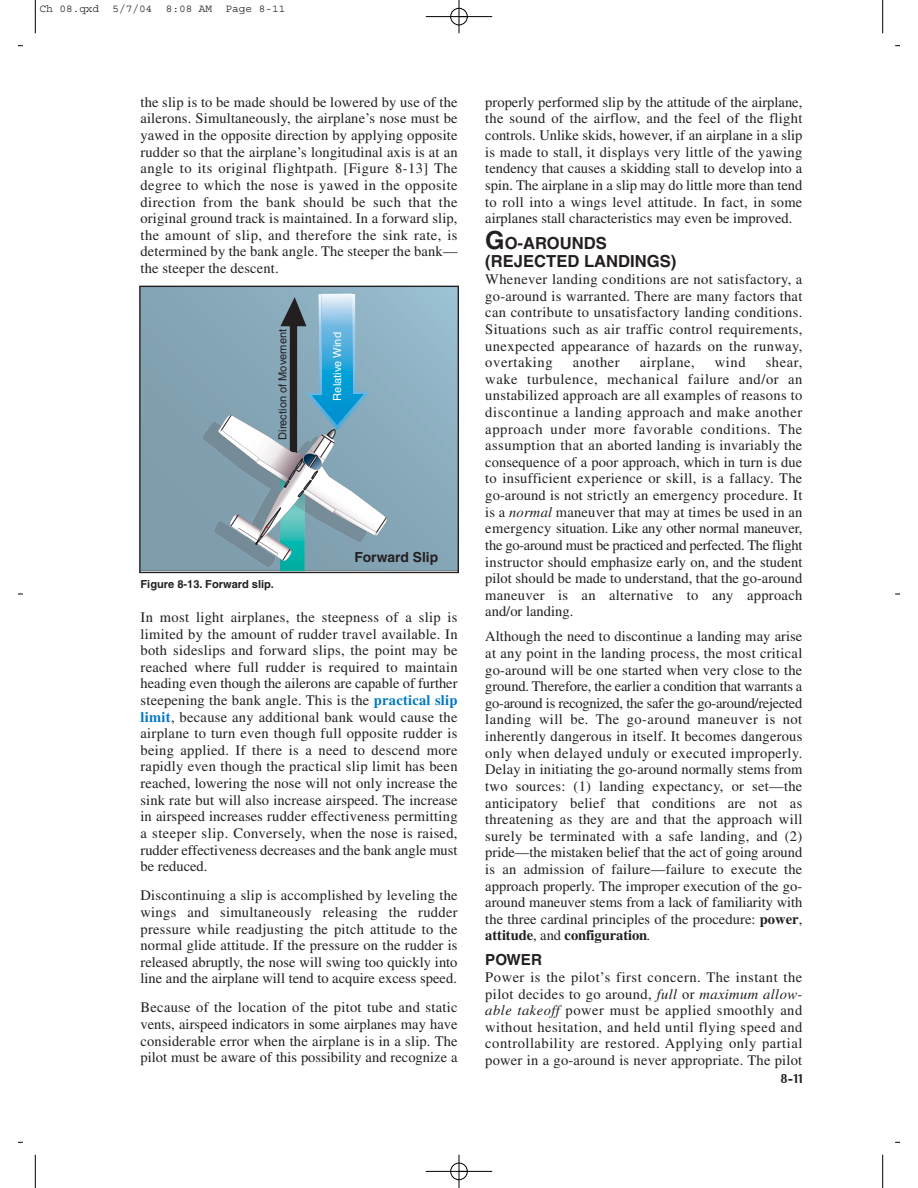
<style>
.page{position:relative;width:918px;height:1188px;background:#fff}
.page>*{position:absolute;margin:0;border:0;box-sizing:border-box;transform-origin:0 0}
.t1{font:700 16.65px/18px "Helvetica";color:#231f20}
.t2{font:700 15.3px "Helvetica";color:#231f20}
.t3{font:14.55px/16.6px "Times";letter-spacing:.005em;color:#231f20;text-align:justify}
.t4{font:14.55px "Times";letter-spacing:.04em;color:#231f20}
.t5{font:14.55px "Rubino Sans ICG Fill";color:#231f20}
.t6{font:700 13.8px "Helvetica";color:#231f20}
.t7{font:11.1px "Courier";color:#231f20}
.t8{font:700 11.1px "Helvetica";color:#231f20}
.t9{font:11.1px "Helvetica";color:#231f20}
.t10{font:11.1px "Helvetica";color:#fff}
.s1{font-weight:700;color:#0079c2}
.s2{font-size:24.9px}
.s3{font-style:italic}
.s4{font-weight:700}
</style>
<div class="page">
<svg style="left:141px;top:288px;width:316px;height:282px;background:#87a8b9"></svg>
<svg style="left:201px;top:293px;width:186px;height:278px;background:#87aab9"></svg>
<div style="left:139px;top:286px;width:320px;height:287px;border:1px solid #231f20"></div>
<hr style="left:35px;top:0;width:1px;height:33px;background:#000">
<hr style="left:882px;top:0;width:1px;height:33px;background:#000">
<hr style="left:35px;top:1155px;width:1px;height:33px;background:#000">
<hr style="left:882px;top:1155px;width:1px;height:33px;background:#000">
<div style="left:450px;top:8px;width:18px;height:17px;border:1px solid #fff;border-radius:50%"></div>
<div style="left:450px;top:1163px;width:18px;height:17px;border:1px solid #fff;border-radius:50%"></div>
<hr style="left:426px;top:16px;width:66px;height:1px;background:#000">
<hr style="left:426px;top:1171px;width:66px;height:1px;background:#000">
<hr style="left:459px;top:0;width:1px;height:33px;background:#000">
<hr style="left:459px;top:1155px;width:1px;height:33px;background:#000">
<div style="left:451px;top:8px;width:16px;height:17px;border:1px solid #000;border-radius:50%"></div>
<div style="left:451px;top:1163px;width:16px;height:17px;border:1px solid #000;border-radius:50%"></div>
<p class="t7" style="left:39px;top:5px;width:247px">Ch 08.qxd 5/7/04 8:08 AM Page 8-11</p>
<p class="t3" style="left:141px;top:95px;width:319px">the slip is to be made should be lowered by use of the ailerons. Simultaneously, the airplane’s nose must be yawed in the opposite direction by applying opposite rudder so that the airplane’s longitudinal axis is at an angle to its original flightpath. [Figure 8-13] The degree to which the nose is yawed in the opposite direction from the bank should be such that the original ground track is maintained. In a forward slip, the amount of slip, and therefore the sink rate, is determined by the bank angle. The steeper the bank— the steeper the descent.</p>
<p class="t9" style="left:278px;top:440px;width:112px;rotate:-90deg">Direction of Movement</p>
<p class="t10" style="left:333px;top:401px;width:70px;rotate:-90deg">Relative Wind</p>
<p class="t8" style="left:141px;top:580px;width:135px">Figure 8-13. Forward slip.</p>
<p class="t6" style="left:354px;top:552px;width:85px">Forward Slip</p>
<p class="t3" style="left:141px;top:610px;width:319px">In most light airplanes, the steepness of a slip is limited by the amount of rudder travel available. In both sideslips and forward slips, the point may be reached where full rudder is required to maintain heading even though the ailerons are capable of further steepening the bank angle. This is the <span class="s1">practical slip limit</span>, because any additional bank would cause the airplane to turn even though full opposite rudder is being applied. If there is a need to descend more rapidly even though the practical slip limit has been reached, lowering the nose will not only increase the sink rate but will also increase airspeed. The increase in airspeed increases rudder effectiveness permitting a steeper slip. Conversely, when the nose is raised, rudder effectiveness decreases and the bank angle must be reduced.</p>
<p class="t3" style="left:141px;top:888px;width:319px">Discontinuing a slip is accomplished by leveling the wings and simultaneously releasing the rudder pressure while readjusting the pitch attitude to the normal glide attitude. If the pressure on the rudder is released abruptly, the nose will swing too quickly into line and the airplane will tend to acquire excess speed.</p>
<p class="t3" style="left:141px;top:1001px;width:319px">Because of the location of the pitot tube and static vents, airspeed indicators in some airplanes may have considerable error when the airplane is in a slip. The pilot must be aware of this possibility and recognize a</p>
<p class="t3" style="left:485px;top:95px;width:319px">properly performed slip by the attitude of the airplane, the sound of the airflow, and the feel of the flight controls. Unlike skids, however, if an airplane in a slip is made to stall, it displays very little of the yawing tendency that causes a skidding stall to develop into a spin. The airplane in a slip may do little more than tend to roll into a wings level attitude. In fact, in some airplanes stall characteristics may even be improved.</p>
<p class="t1" style="left:485px;top:236px;width:193px"><span class="s2">G</span>O-AROUNDS (REJECTED LANDINGS)</p>
<p class="t3" style="left:485px;top:272px;width:319px">Whenever landing conditions are not satisfactory, a go-around is warranted. There are many factors that can contribute to unsatisfactory landing conditions.<br>Situations such as air traffic control requirements, unexpected appearance of hazards on the runway, overtaking</p>
<p class="t3" style="left:485px;top:355px;width:319px;text-indent:280px">shear, wake turbulence, mechanical failure and/or an unstabilized approach are all examples of reasons to discontinue a landing approach and make another approach under more favorable conditions. The assumption that an aborted landing is invariably the consequence of a poor approach, which in turn is due to insufficient experience or skill, is a fallacy. The go-around is not strictly an emergency procedure. It is a <span class="s3">normal</span> maneuver that may at times be used in an emergency situation. Like any other normal maneuver, the go-around must be practiced and perfected. The flight instructor should emphasize early on, and the student pilot should be made to understand, that the go-around maneuver is an alternative to any approach and/or landing.</p>
<p class="t3" style="left:485px;top:630px;width:319px">Although the need to discontinue a landing may arise at any point in the landing process, the most critical go-around will be one started when very close to the ground. Therefore, the earlier a condition that warrants a go-around is recognized, the safer the go-around/rejected landing will be. The go-around maneuver is not inherently dangerous in itself. It becomes dangerous only when delayed unduly or executed improperly.<br>Delay in initiating the go-around normally stems from two sources: (1) landing expectancy, or set—the anticipatory belief that conditions are not as threatening as they are and that the approach will surely be terminated with a safe landing, and (2) pride—the mistaken belief that the act of going around is an admission of failure—failure to execute the approach properly. The improper execution of the go&shy;around maneuver stems from a lack of familiarity with the three cardinal principles of the procedure: <span class="s4">power</span>, <span class="s4">attitude</span>, and <span class="s4">configuration</span><span class="s3">.</span></p>
<p class="t2" style="left:485px;top:954px;width:58px">POWER</p>
<p class="t3" style="left:485px;top:970px;width:319px">Power is the pilot’s first concern. The instant the pilot decides to go around, <span class="s3">full</span> or <span class="s3">maximum allow&shy;able takeoff</span> power must be applied smoothly and without hesitation, and held until flying speed and controllability are restored. Applying only partial power in a go-around is never appropriate. The pilot</p>
<p class="t4" style="left:573px;top:357px;width:49px">another</p>
<p class="t4" style="left:640px;top:357px;width:57px">airplane,</p>
<p class="t3" style="left:715px;top:355px;width:32px">wind</p>
<p class="t5" style="left:781px;top:1071px;width:23px">8-11</p>
</div>
